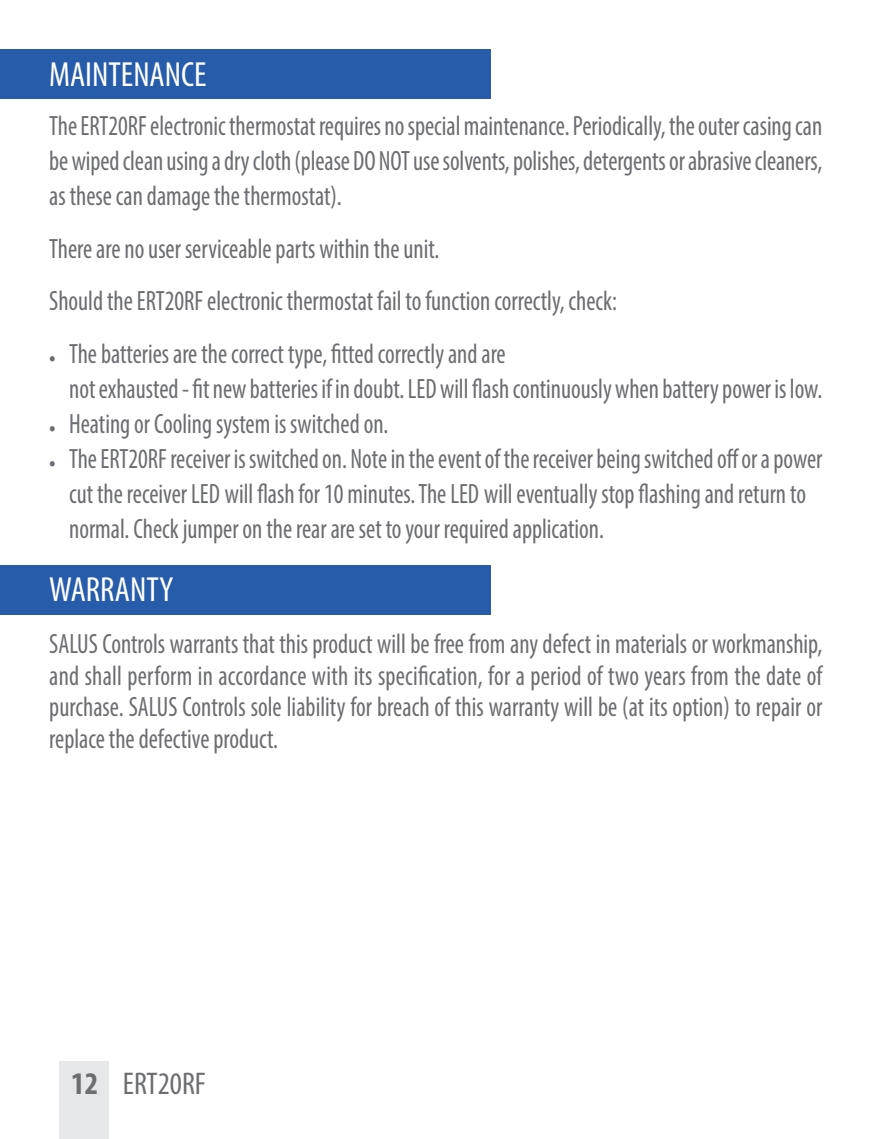
<style>
.page{position:relative;width:883px;height:1139px;background:#fff}
.page>*{position:absolute;margin:0;border:0;box-sizing:border-box;transform-origin:0 0}
.t1{font:condensed 35px "Myriad Pro";color:#fff}
.t2{font:condensed 31.5px "Myriad Pro";color:#6c6d70}
.t3{font:condensed 28px/35px "Myriad Pro";color:#6c6d70;scale:.9 1}
.s1{font-weight:700}
</style>
<div class="page">
<div style="left:0;top:49px;width:490px;height:50px;background:#275caa"></div>
<div style="left:0;top:565px;width:490px;height:50px;background:#275caa"></div>
<div style="left:59px;top:1061px;width:50px;height:78px;background:#e6e7e9"></div>
<p class="t1" style="left:49px;top:62px;width:159px">MAINTENANCE</p>
<p class="t3" style="left:49px;top:111px;width:859px;text-align:justify">The ERT20RF electronic thermostat requires no special maintenance. Periodically, the outer casing can be wiped clean using a dry cloth (please DO NOT use solvents, polishes, detergents or abrasive cleaners, as these can damage the thermostat).</p>
<p class="t3" style="left:49px;top:225px;width:632px;line-height:52.5px">There are no user serviceable parts within the unit.<br>Should the ERT20RF electronic thermostat fail to function correctly, check:</p>
<p class="t3" style="left:69px;top:338px;width:837px;text-indent:-20px">• The batteries are the correct type, fitted correctly and are<br>not exhausted - fit new batteries if in doubt. LED will flash continuously when battery power is low.</p>
<p class="t3" style="left:49px;top:408px;width:378px">• Heating or Cooling system is switched on.</p>
<p class="t3" style="left:69px;top:443px;width:838px;text-indent:-20px">• The ERT20RF receiver is switched on. Note in the event of the receiver being switched off or a power cut the receiver LED will flash for 10 minutes. The LED will eventually stop flashing and return to normal. Check jumper on the rear are set to your required application.</p>
<p class="t1" style="left:49px;top:577px;width:125px">WARRANTY</p>
<p class="t3" style="left:49px;top:631px;width:860px;line-height:31.5px;text-align:justify">SALUS Controls warrants that this product will be free from any defect in materials or workmanship, and shall perform in accordance with its specification, for a period of two years from the date of purchase. SALUS Controls sole liability for breach of this warranty will be (at its option) to repair or replace the defective product.</p>
<p class="t2" style="left:71px;top:1072px;width:136px"><span class="s1">12</span> ERT20RF</p>
</div>
